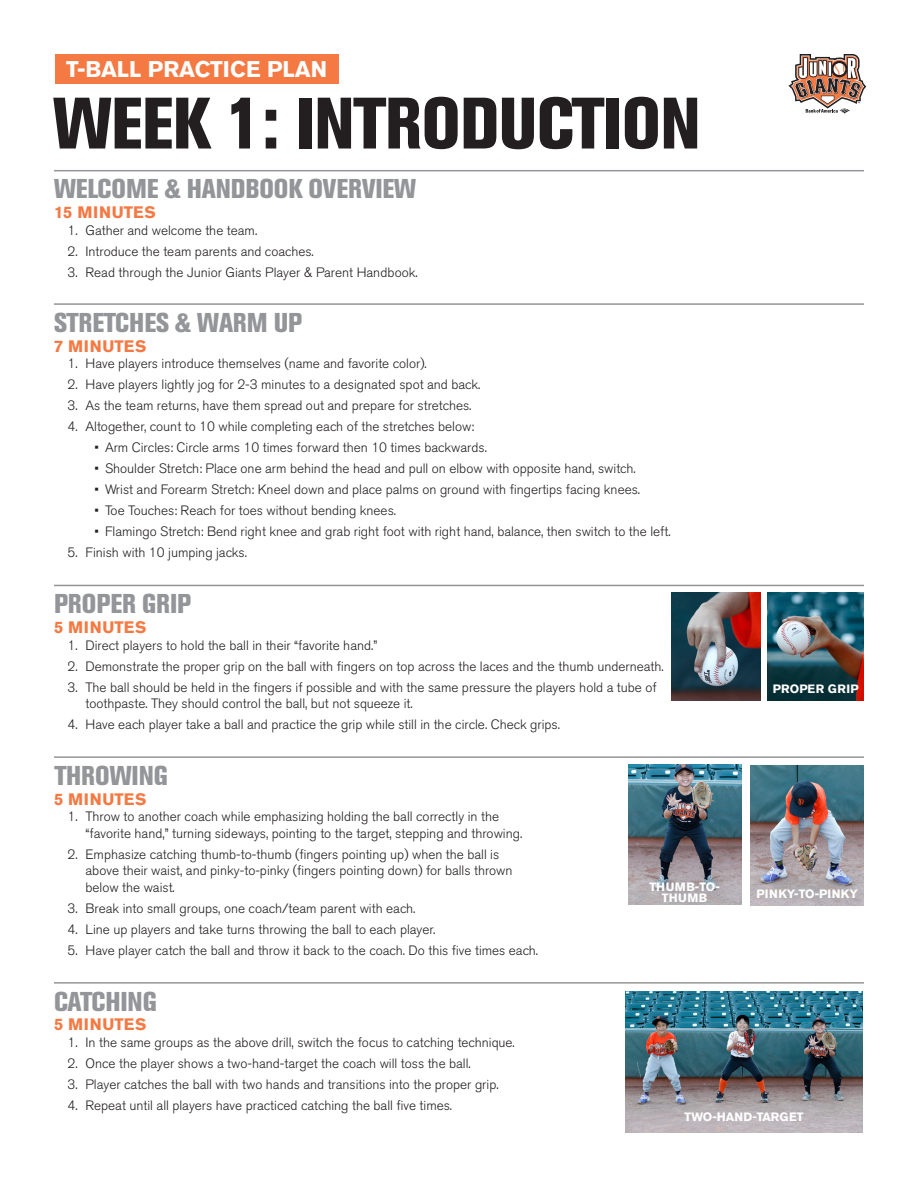
<style>
.page{position:relative;width:918px;height:1188px;background:#fff}
.page>*{position:absolute;margin:0;border:0;box-sizing:border-box;transform-origin:0 0}
.t1{font:800 condensed 72px "Akzidenz Grotesk BE";letter-spacing:-.01em;color:#231f20}
.Rule_above_headline{font:800 condensed 27px "Akzidenz Grotesk BE";letter-spacing:-.005em;color:#939598}
.t2{font:700 22.5px "Akzidenz Grotesk BE";color:#fff}
.MINUTES{font:700 16.5px "Akzidenz Grotesk BE";letter-spacing:.04em;color:#f47943}
.t3{font:300 13.5px/16.5px "Akzidenz Grotesk BE";color:#231f20}
.t4{font:700 12px "Akzidenz Grotesk BE";letter-spacing:.01em;color:#fff}
.t5{font:700 12px/11.4px "Akzidenz Grotesk BE";letter-spacing:.04em;color:#fff;text-align:center}
.t6{font:700 12px "Akzidenz Grotesk BE";letter-spacing:.03em;color:#fff}
</style>
<div class="page">
<svg style="left:788px;top:54px;width:78px;height:60px"></svg>
<hr style="left:54px;top:756px;width:810px;height:2px;background:#939598">
<hr style="left:54px;top:170px;width:810px;height:1px;background:#939598">
<hr style="left:54px;top:303px;width:810px;height:2px;background:#939598">
<div style="left:55px;top:54px;width:284px;height:29px;background:#f47943"></div>
<hr style="left:54px;top:585px;width:810px;height:1px;background:#939598">
<img style="left:751px;top:765px;width:113px;height:141px">
<img style="left:628px;top:764px;width:113px;height:141px">
<hr style="left:54px;top:982px;width:810px;height:2px;background:#939598">
<img style="left:625px;top:992px;width:238px;height:140px">
<img style="left:768px;top:593px;width:96px;height:107px">
<img style="left:671px;top:593px;width:90px;height:107px">
<p class="t2" style="left:66px;top:56px;width:262px">T-BALL PRACTICE PLAN</p>
<p class="t1" style="left:53px;top:82px;width:649px">WEEK 1: INTRODUCTION</p>
<p class="Rule_above_headline" style="left:54px;top:173px;width:364px">WELCOME &amp; HANDBOOK OVERVIEW</p>
<p class="MINUTES" style="left:54px;top:203px;width:103px">15 MINUTES</p>
<p class="t3" style="left:68px;top:222px;width:191px">1. Gather and welcome the team.</p>
<p class="t3" style="left:68px;top:243px;width:248px">2. Introduce the team parents and coaches.</p>
<p class="t3" style="left:68px;top:264px;width:352px">3. Read through the Junior Giants Player &amp; Parent Handbook.</p>
<p class="Rule_above_headline" style="left:54px;top:307px;width:250px">STRETCHES &amp; WARM UP</p>
<p class="MINUTES" style="left:54px;top:336px;width:94px">7 MINUTES</p>
<p class="t3" style="left:68px;top:355px;width:361px">1. Have players introduce themselves (name and favorite color).</p>
<p class="t3" style="left:68px;top:376px;width:414px">2. Have players lightly jog for 2-3 minutes to a designated spot and back.</p>
<p class="t3" style="left:68px;top:397px;width:406px">3. As the team returns, have them spread out and prepare for stretches.</p>
<p class="t3" style="left:68px;top:418px;width:408px">4. Altogether, count to 10 while completing each of the stretches below:</p>
<p class="t3" style="left:94px;top:439px;width:394px">• Arm Circles: Circle arms 10 times forward then 10 times backwards.</p>
<p class="t3" style="left:94px;top:460px;width:543px">• Shoulder Stretch: Place one arm behind the head and pull on elbow with opposite hand, switch.</p>
<p class="t3" style="left:94px;top:481px;width:547px">• Wrist and Forearm Stretch: Kneel down and place palms on ground with fingertips facing knees.</p>
<p class="t3" style="left:94px;top:502px;width:303px">• Toe Touches: Reach for toes without bending knees.</p>
<p class="t3" style="left:94px;top:523px;width:578px">• Flamingo Stretch: Bend right knee and grab right foot with right hand, balance, then switch to the left.</p>
<p class="t3" style="left:68px;top:544px;width:181px">5. Finish with 10 jumping jacks.</p>
<p class="Rule_above_headline" style="left:54px;top:588px;width:139px">PROPER GRIP</p>
<p class="MINUTES" style="left:54px;top:618px;width:94px">5 MINUTES</p>
<p class="t3" style="left:68px;top:637px;width:311px">1. Direct players to hold the ball in their “favorite hand.”</p>
<p class="t3" style="left:68px;top:658px;width:598px">2. Demonstrate the proper grip on the ball with fingers on top across the laces and the thumb underneath.</p>
<p class="t3" style="left:86px;top:679px;width:573px;text-indent:-18px">3. The ball should be held in the fingers if possible and with the same pressure the players hold a tube of toothpaste. They should control the ball, but not squeeze it.</p>
<p class="t3" style="left:68px;top:716px;width:494px">4. Have each player take a ball and practice the grip while still in the circle. Check grips.</p>
<p class="Rule_above_headline" style="left:54px;top:760px;width:115px">THROWING</p>
<p class="MINUTES" style="left:54px;top:789px;width:94px">5 MINUTES</p>
<p class="t3" style="left:86px;top:809px;width:438px;text-indent:-18px">1. Throw to another coach while emphasizing holding the ball correctly in the “favorite hand,” turning sideways, pointing to the target, stepping and throwing.</p>
<p class="t3" style="left:86px;top:846px;width:429px;text-indent:-18px">2. Emphasize catching thumb-to-thumb (fingers pointing up) when the ball is above their waist, and pinky-to-pinky (fingers pointing down) for balls thrown below the waist.</p>
<p class="t3" style="left:68px;top:900px;width:350px">3. Break into small groups, one coach/team parent with each.</p>
<p class="t3" style="left:68px;top:921px;width:370px">4. Line up players and take turns throwing the ball to each player.</p>
<p class="t3" style="left:68px;top:942px;width:472px">5. Have player catch the ball and throw it back to the coach. Do this five times each.</p>
<p class="t5" style="left:649px;top:881px;width:72px">THUMB-TO-<br>THUMB</p>
<p class="t6" style="left:773px;top:682px;width:88px">PROPER GRIP</p>
<p class="t4" style="left:757px;top:886px;width:103px">PINKY-TO-PINKY</p>
<p class="Rule_above_headline" style="left:54px;top:986px;width:104px">CATCHING</p>
<p class="MINUTES" style="left:54px;top:1015px;width:94px">5 MINUTES</p>
<p class="t3" style="left:68px;top:1034px;width:449px">1. In the same groups as the above drill, switch the focus to catching technique.</p>
<p class="t3" style="left:68px;top:1055px;width:405px">2. Once the player shows a two-hand-target the coach will toss the ball.</p>
<p class="t3" style="left:68px;top:1076px;width:433px">3. Player catches the ball with two hands and transitions into the proper grip.</p>
<p class="t3" style="left:68px;top:1097px;width:386px">4. Repeat until all players have practiced catching the ball five times.</p>
<p class="t4" style="left:685px;top:1110px;width:121px">TWO-HAND-TARGET</p>
</div>
